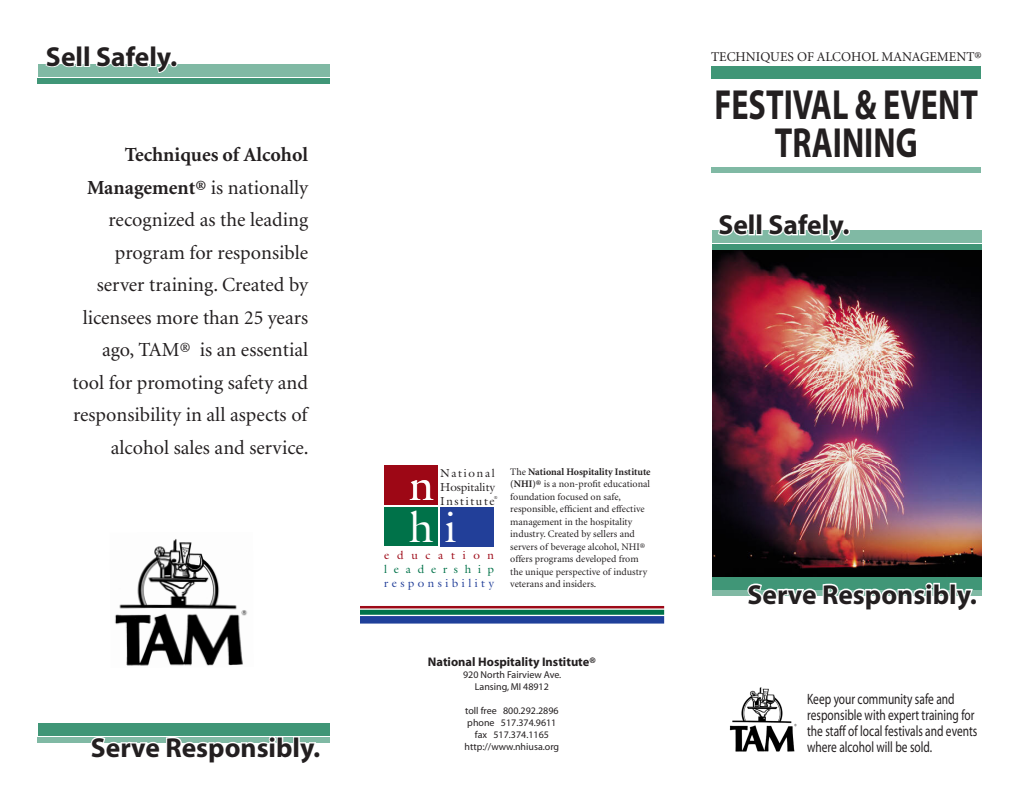
<style>
.page{position:relative;width:1035px;height:810px;background:#fff}
.page>*{position:absolute;margin:0;border:0;box-sizing:border-box;transform-origin:0 0}
.t1{font:43.88px/41.2px "Galliard";color:#fff}
.t2{font:700 42.25px/37.5px "Myriad";color:#231f20;text-align:center;scale:.76 1}
.t3{font:700 27.5px "Myriad";color:#231f20}
.t4{font:20px/32.5px "Minion";color:#231f20;text-align:right}
.t5{font:15px/16.2px "Myriad";color:#231f20;scale:.76 1}
.t6{font:13.5px "Minion";color:#231f20}
.t7{font:700 12.5px "Myriad";color:#231f20}
.t8{font:11.62px/14px "Galliard";letter-spacing:.135em;color:#231f20;text-align:justify}
.t9{font:11.62px "Galliard";letter-spacing:.295em;color:#223f99}
.t10{font:11.62px "Galliard";letter-spacing:.575em;color:#007249}
.t11{font:11.62px "Galliard";letter-spacing:.66em;color:#9d0715}
.t12{font:10px/12.5px "Minion";color:#231f20}
.t13{font:10px/12px "Myriad";color:#231f20;text-align:center}
.t14{font:4.38px "Galliard";color:#231f20}
.s1{font-weight:700}
</style>
<div class="page">
<img style="left:712px;top:250px;width:270px;height:327px">
<div style="left:712px;top:577px;width:270px;height:12px;background:#409677"></div>
<div style="left:712px;top:591px;width:270px;height:5px;background:#80b9a4"></div>
<div style="left:712px;top:230px;width:270px;height:13px;background:#80b9a4"></div>
<div style="left:712px;top:244px;width:270px;height:6px;background:#409677"></div>
<div style="left:38px;top:724px;width:292px;height:12px;background:#409677"></div>
<div style="left:38px;top:737px;width:292px;height:6px;background:#80b9a4"></div>
<div style="left:360px;top:610px;width:304px;height:5px;background:#00734a"></div>
<div style="left:360px;top:616px;width:304px;height:8px;background:#1f409a"></div>
<hr style="left:360px;top:606px;width:304px;height:2px;background:#9d0917">
<div style="left:384px;top:466px;width:54px;height:39px;background:#9d0715"></div>
<div style="left:384px;top:507px;width:54px;height:39px;background:#007249"></div>
<div style="left:440px;top:507px;width:54px;height:39px;background:#223f99"></div>
<img style="left:729px;top:687px;width:68px;height:65px">
<svg style="left:718px;top:230px;width:32px;height:6px"></svg>
<div style="left:748px;top:213px;width:7px;height:22px;border:2px solid #fff"></div>
<div style="left:756px;top:213px;width:7px;height:22px;border:2px solid #fff"></div>
<svg style="left:768px;top:230px;width:77px;height:12px"></svg>
<div style="left:843px;top:228px;width:7px;height:8px;border:2px solid #fff;border-radius:50%"></div>
<svg style="left:745px;top:544px;width:230px;height:52px"></svg>
<div style="left:970px;top:598px;width:7px;height:7px;border:2px solid #fff;border-radius:50%"></div>
<div style="left:38px;top:64px;width:292px;height:13px;background:#80b9a4"></div>
<div style="left:38px;top:78px;width:292px;height:6px;background:#409677"></div>
<svg style="left:45px;top:64px;width:31px;height:4px"></svg>
<div style="left:76px;top:45px;width:7px;height:22px;border:2px solid #fff"></div>
<div style="left:83px;top:45px;width:7px;height:22px;border:2px solid #fff"></div>
<svg style="left:96px;top:64px;width:79px;height:9px"></svg>
<div style="left:170px;top:60px;width:8px;height:7px;border:2px solid #fff;border-radius:50%"></div>
<svg style="left:88px;top:723px;width:230px;height:20px"></svg>
<div style="left:313px;top:751px;width:8px;height:7px;border:2px solid #fff;border-radius:50%"></div>
<img style="left:115px;top:539px;width:133px;height:127px">
<div style="left:711px;top:66px;width:270px;height:13px;background:#409677"></div>
<div style="left:711px;top:168px;width:270px;height:5px;background:#80b9a4"></div>
<h3 class="t3" style="left:46px;top:42px;width:133px">Sell Safely.</h3>
<p class="t4" style="left:73px;top:139px;width:238px"><span class="s1">Techniques of Alcohol<br>Management®</span> is nationally recognized as the leading program for responsible server training. Created by licensees more than 25 years ago, TAM® is an essential tool for promoting safety and responsibility in all aspects of alcohol sales and service.</p>
<h3 class="t3" style="left:91px;top:733px;width:231px">Serve Responsibly.</h3>
<h3 class="t6" style="left:711px;top:50px;width:25px">Techni</h3>
<h3 class="t6" style="left:760px;top:50px;width:144px">ques of Alcohol Mana</h3>
<h3 class="t6" style="left:920px;top:50px;width:63px">gement®</h3>
<h2 class="t2" style="left:715px;top:88px;width:348px">FESTIVAL &amp; EVENT<br>TRAINING</h2>
<h3 class="t3" style="left:718px;top:211px;width:133px">Sell Safely.</h3>
<p class="t8" style="left:440px;top:466px;width:56px">National Hospitality Institute</p>
<h1 class="t1" style="left:409px;top:464px;width:49px">n h i</h1>
<p class="t14" style="left:494px;top:495px;width:5px">®</p>
<p class="t11" style="left:384px;top:548px;width:111px">education</p>
<p class="t10" style="left:384px;top:562px;width:111px">leadership</p>
<p class="t9" style="left:384px;top:576px;width:111px">responsibility</p>
<p class="t12" style="left:510px;top:466px;width:142px">The <span class="s1">National Hospitality Institute (NHI)®</span> is a non-profit educational foundation focused on safe, responsible, efficient and effective management in the hospitality industry. Created by sellers and servers of beverage alcohol, NHI® offers programs developed from the unique perspective of industry veterans and insiders.</p>
<p class="t7" style="left:428px;top:656px;width:169px">National Hospitality Institute®</p>
<p class="t13" style="left:463px;top:669px;width:100px">920 North Fairview Ave.<br>Lansing, MI 48912</p>
<p class="t13" style="left:465px;top:705px;width:96px">toll free 800.292.2896 phone 517.374.9611 fax 517.374.1165 http://www.nhiusa.org</p>
<h3 class="t3" style="left:747px;top:580px;width:231px">Serve Responsibly.</h3>
<h3 class="t5" style="left:807px;top:691px;width:225px">Keep your community safe and responsible with expert training for the staff of local festivals and events where alcohol will be sold.</h3>
</div>
